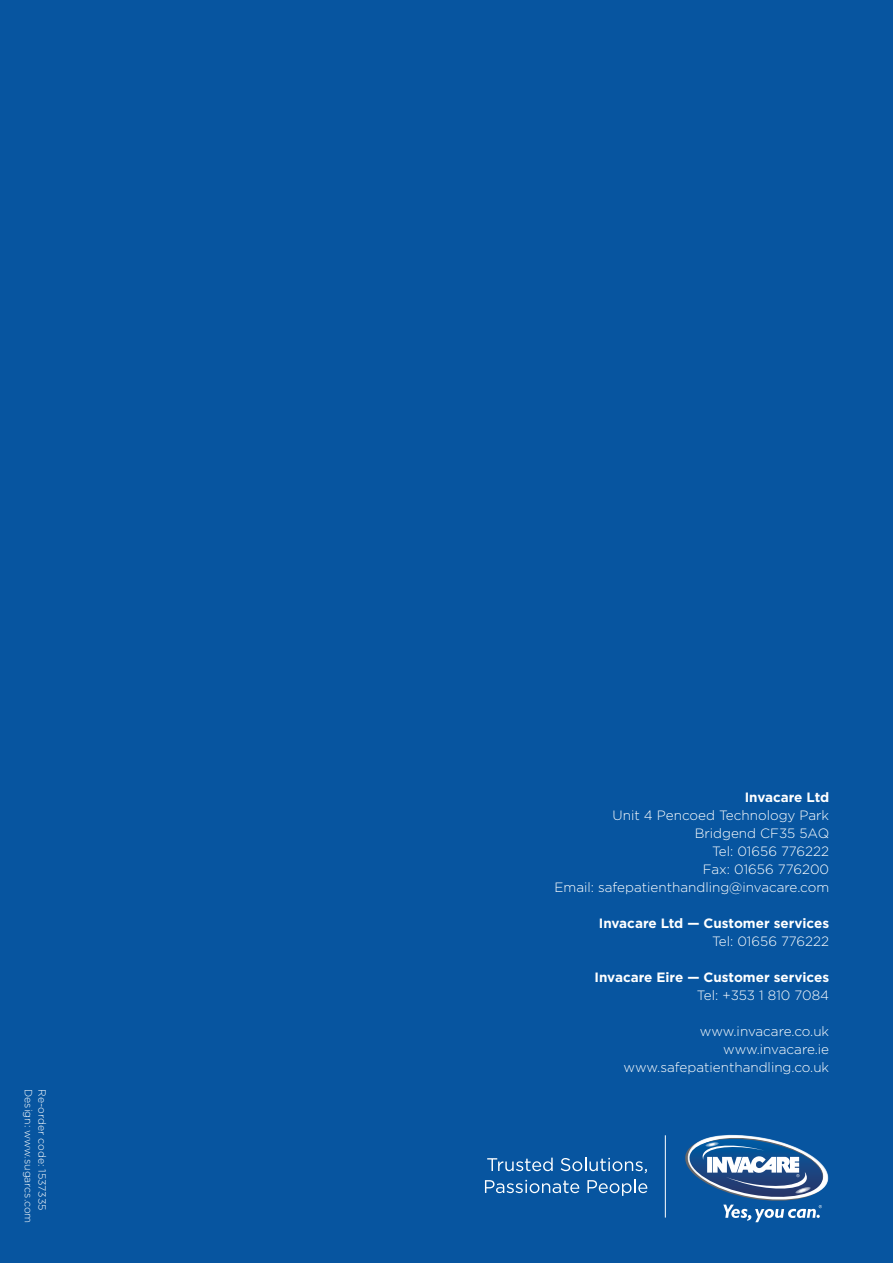
<style>
.page{position:relative;width:893px;height:1263px;background:#0755a0}
.page>*{position:absolute;margin:0;border:0;box-sizing:border-box;transform-origin:0 0}
.t1{font:300 13.5px/18px "Gotham";color:#fff;text-align:right}
.t2{font:700 13.5px "Gotham";color:#fff}
.t3{font:300 10.5px "Gotham";color:#fff}
</style>
<div class="page">
<hr style="left:665px;top:1135px;width:1px;height:82px;background:#fff">
<svg style="left:487px;top:1157px;width:66px;height:14px"></svg>
<svg style="left:561px;top:1157px;width:86px;height:16px"></svg>
<svg style="left:485px;top:1180px;width:94px;height:13px"></svg>
<svg style="left:587px;top:1179px;width:60px;height:17px"></svg>
<svg style="left:685px;top:1135px;width:143px;height:87px"></svg>
<p class="t3" style="left:35px;top:1089px;width:136px;rotate:90deg">Design: www.sugarcs.com</p>
<p class="t3" style="left:49px;top:1089px;width:123px;rotate:90deg">Re-order code: 1537335</p>
<p class="t2" style="left:745px;top:788px;width:86px">Invacare Ltd</p>
<p class="t1" style="left:554px;top:806px;width:276px">Unit 4 Pencoed Technology Park<br>Bridgend CF35 5AQ<br>Tel: 01656 776222<br>Fax: 01656 776200<br>Email: safepatienthandling@invacare.com</p>
<p class="t2" style="left:599px;top:914px;width:232px">Invacare Ltd — Customer services</p>
<p class="t1" style="left:712px;top:932px;width:119px">Tel: 01656 776222</p>
<p class="t2" style="left:595px;top:968px;width:236px">Invacare Eire — Customer services</p>
<p class="t1" style="left:697px;top:986px;width:134px">Tel: +353 1 810 7084</p>
<p class="t1" style="left:624px;top:1022px;width:207px">www.invacare.co.uk www.invacare.ie www.safepatienthandling.co.uk</p>
</div>
